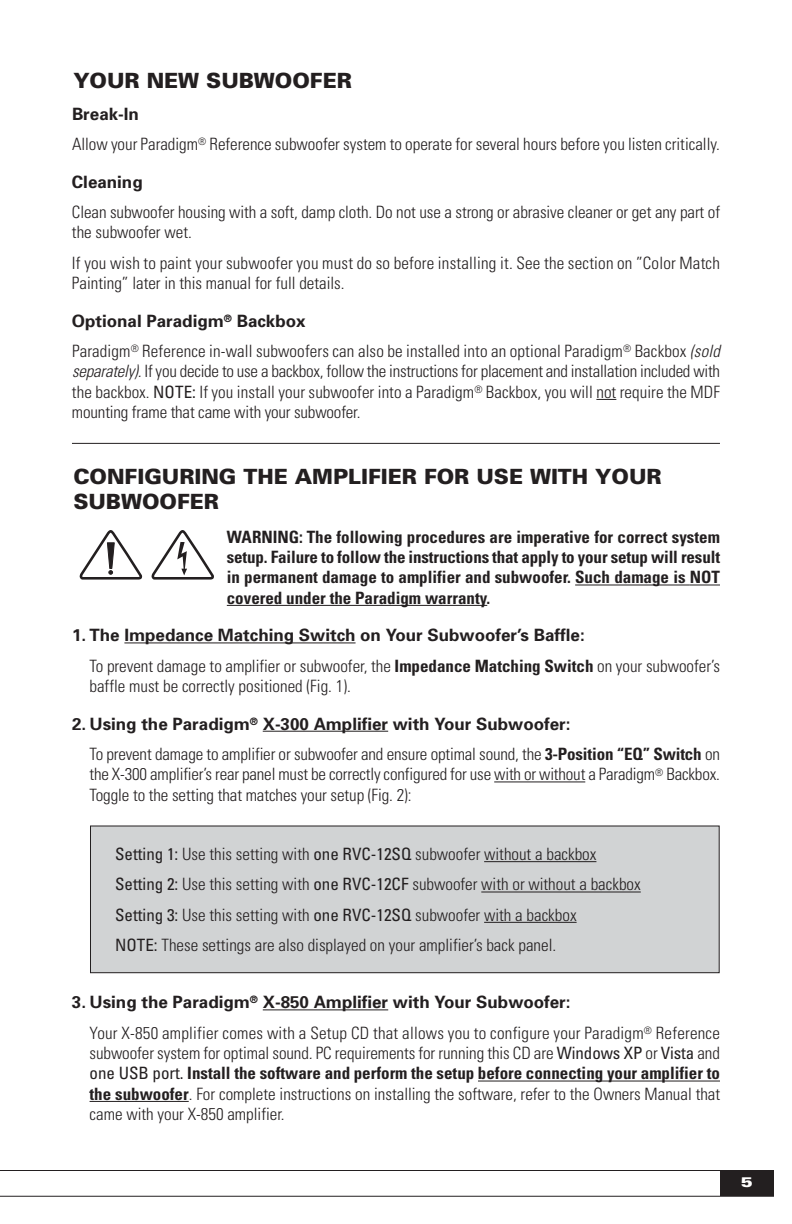
<style>
.page{position:relative;width:792px;height:1224px;background:#fff}
.page>*{position:absolute;margin:0;border:0;box-sizing:border-box;transform-origin:0 0}
.t1{font:900 21px/25.2px "Univers";color:#231f20}
.t2{font:300 condensed 17px/30.4px "Univers";color:#231f20}
.t3{font:700 condensed 17px/20.4px "Univers";color:#231f20;text-align:justify}
.t4{font:700 17px "Univers";color:#231f20}
.t5{font:900 14px "Univers";color:#fff;scale:1.3 1}
.s1{font-weight:700;font-stretch:normal}
.s2{font-style:italic}
.s3{font-weight:400}
.s4{font-weight:700}
</style>
<div class="page">
<div style="left:720px;top:1171px;width:54px;height:25px;background:#231f20"></div>
<hr style="left:0;top:1196px;width:774px;height:1px;background:#231f20">
<hr style="left:0;top:1170px;width:774px;height:1px;background:#231f20">
<svg style="left:596px;top:399px;width:20px;height:1px"></svg>
<hr style="left:72px;top:443px;width:648px;height:1px;background:#231f20">
<div style="left:90px;top:826px;width:629px;height:147px;background:#d1d3d4"></div>
<div style="left:90px;top:826px;width:630px;height:147px;border:1px solid #231f20"></div>
<hr style="left:484px;top:861px;width:112px;height:1px;background:#231f20">
<hr style="left:481px;top:892px;width:160px;height:1px;background:#231f20">
<hr style="left:484px;top:922px;width:93px;height:1px;background:#231f20">
<hr style="left:575px;top:585px;width:115px;height:1px;background:#231f20">
<hr style="left:690px;top:585px;width:30px;height:1px;background:#231f20">
<hr style="left:227px;top:605px;width:260px;height:1px;background:#231f20">
<hr style="left:124px;top:642px;width:232px;height:1px;background:#231f20">
<hr style="left:263px;top:731px;width:125px;height:1px;background:#231f20">
<hr style="left:494px;top:781px;width:91px;height:1px;background:#231f20">
<hr style="left:263px;top:1009px;width:125px;height:1px;background:#231f20">
<hr style="left:478px;top:1081px;width:242px;height:1px;background:#231f20">
<hr style="left:90px;top:1101px;width:99px;height:1px;background:#231f20">
<svg style="left:79px;top:530px;width:64px;height:50px"></svg>
<svg style="left:151px;top:530px;width:63px;height:50px"></svg>
<p class="t1" style="left:73px;top:70px;width:280px">YOUR NEW SUBWOOFER</p>
<p class="t2" style="left:72px;top:100px;width:649px"><span class="s1">Break-In<br></span>Allow your Paradigm<sup>®</sup> Reference subwoofer system to operate for several hours before you listen critically.</p>
<p class="t4" style="left:72px;top:175px;width:72px">Cleaning</p>
<p class="t2" style="left:72px;top:203px;width:650px;line-height:20.4px">Clean subwoofer housing with a soft, damp cloth. Do not use a strong or abrasive cleaner or get any part of the subwoofer wet.</p>
<p class="t2" style="left:72px;top:254px;width:649px;line-height:20.4px">If you wish to paint your subwoofer you must do so before installing it. See the section on ”Color Match<br>Painting” later in this manual for full details.</p>
<p class="t2" style="left:72px;top:307px;width:653px"><span class="s1">Optional Paradigm</span><sup>®</sup> <span class="s1">Backbox<br></span>Paradigm<sup>®</sup> Reference in-wall subwoofers can also be installed into an optional Paradigm<sup>®</sup> Backbox <span class="s2">(sold</span></p>
<p class="t2" style="left:72px;top:363px;width:650px;line-height:20.4px;text-align:justify"><span class="s2">separately).</span>If you decide to use a backbox, follow the instructions for placement and installation included with the backbox. <span class="s3">NOTE:</span> If you install your subwoofer into a Paradigm<sup>®</sup> Backbox, you will not require the MDF mounting frame that came with your subwoofer.</p>
<p class="t1" style="left:73px;top:466px;width:590px">CONFIGURING THE AMPLIFIER FOR USE WITH YOUR<br>SUBWOOFER</p>
<p class="t3" style="left:227px;top:528px;width:495px">WARNING: The following procedures are imperative for correct system setup. Failure to follow the instructions that apply to your setup will result in permanent damage to amplifier and subwoofer. Such damage is NOT covered under the Paradigm warranty.</p>
<p class="t2" style="left:90px;top:622px;width:632px;text-indent:-18px"><span class="s1">1. The Impedance Matching Switch on Your Subwoofer’s Baffle:<br></span>To prevent damage to amplifier or subwoofer, the <span class="s4">Impedance Matching Switch</span> on your subwoofer’s</p>
<p class="t2" style="left:90px;top:673px;width:263px">baffle must be correctly positioned (Fig. 1).</p>
<p class="t2" style="left:90px;top:710px;width:632px;text-indent:-18px"><span class="s1">2. Using the Paradigm</span><sup>®</sup> <span class="s1">X-300 Amplifier with Your Subwoofer:<br></span>To prevent damage to amplifier or subwoofer and ensure optimal sound, the <span class="s4">3-Position “EQ” Switch</span> on</p>
<p class="t2" style="left:90px;top:766px;width:632px;line-height:20.4px">the X-300 amplifier’s rear panel must be correctly configured for use with or without a Paradigm<sup>®</sup> Backbox.<br>Toggle to the setting that matches your setup (Fig. 2):</p>
<p class="t2" style="left:115px;top:841px;width:527px"><span class="s3">Setting 1:</span> Use this setting with <span class="s3">one RVC-12SQ</span> subwoofer without a backbox <span class="s3">Setting 2:</span> Use this setting with <span class="s3">one RVC-12CF</span> subwoofer with or without a backbox <span class="s3">Setting 3:</span> Use this setting with <span class="s3">one RVC-12SQ</span> subwoofer with a backbox<br><span class="s3">NOTE:</span> These settings are also displayed on your amplifier’s back panel.</p>
<p class="t2" style="left:90px;top:989px;width:632px;text-indent:-18px"><span class="s1">3. Using the Paradigm</span><sup>®</sup> <span class="s1">X-850 Amplifier with Your Subwoofer:<br></span>Your X-850 amplifier comes with a Setup CD that allows you to configure your Paradigm<sup>®</sup> Reference</p>
<p class="t2" style="left:90px;top:1045px;width:632px;line-height:20.4px;text-align:justify">subwoofer system for optimal sound<span class="s2">.</span>PC requirements for running this CD are <span class="s3">Windows XP</span> or <span class="s3">Vista</span> and <span class="s3">one USB port.</span> <span class="s4">Install the software and perform the setup before connecting your amplifier to the subwoofer</span>. For complete instructions on installing the software, refer to the Owners Manual that came with your X-850 amplifier.</p>
<p class="t5" style="left:741px;top:1177px;width:11px">5</p>
</div>
